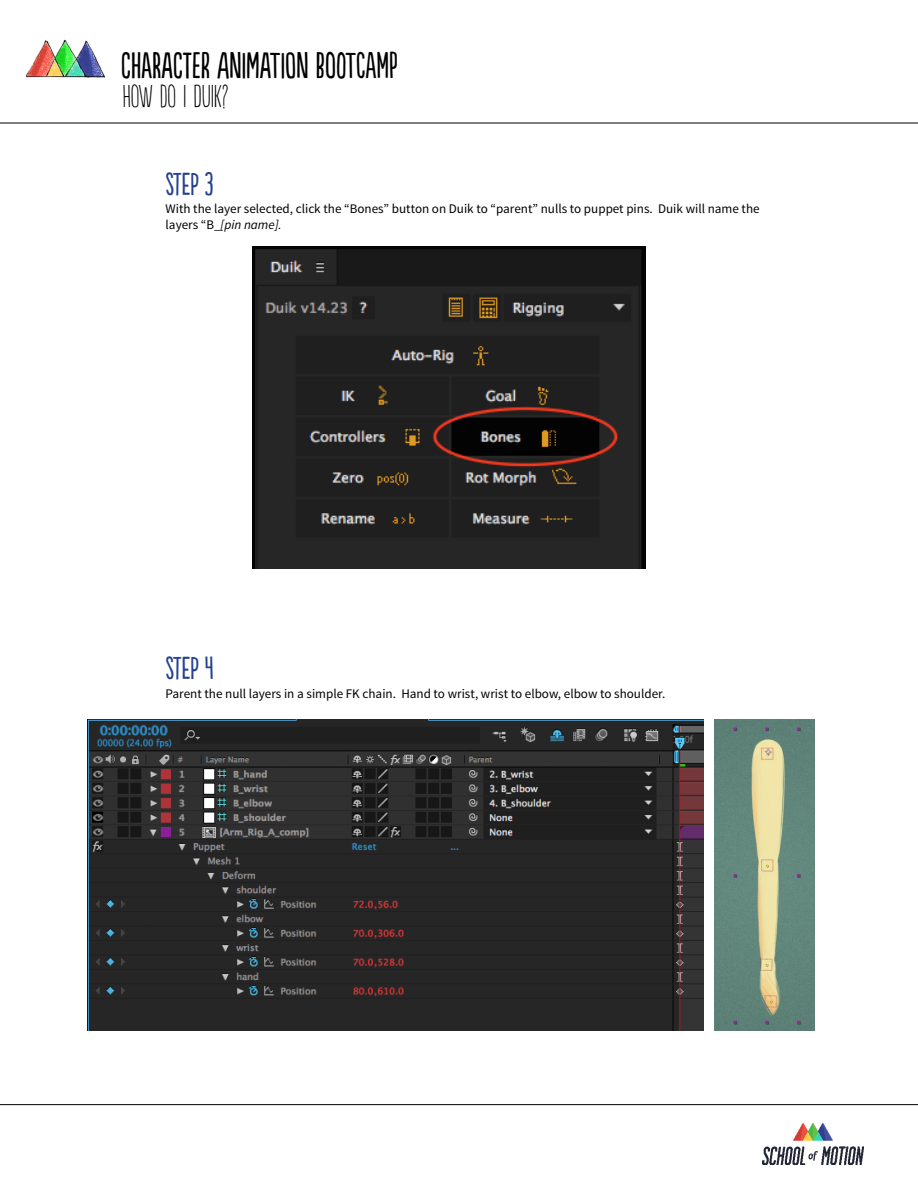
<style>
.page{position:relative;width:918px;height:1188px;background:#fff}
.page>*{position:absolute;margin:0;border:0;box-sizing:border-box;transform-origin:0 0}
.t1{font:34.5px "Populaire";color:#000}
.t2{font:300 30px "Populaire";color:#000}
.t3{font:30px "Populaire";color:#25408f}
.t4{font:13.2px/15.8px "Source Sans Pro";color:#000}
.s1{font-style:italic}
</style>
<div class="page">
<img style="left:763px;top:1124px;width:100px;height:40px">
<hr style="left:0;top:123px;width:918px;height:1px;background:#000">
<hr style="left:0;top:1104px;width:918px;height:1px;background:#000">
<img style="left:25px;top:39px;width:81px;height:39px">
<img style="left:252px;top:247px;width:394px;height:322px">
<img style="left:88px;top:719px;width:616px;height:311px">
<img style="left:715px;top:719px;width:100px;height:311px">
<h1 class="t1" style="left:121px;top:47px;width:278px">CHARACTER ANIMATION BOOTCAMP</h1>
<h2 class="t2" style="left:122px;top:81px;width:107px">HOW DO I DUIK?</h2>
<h2 class="t3" style="left:166px;top:168px;width:50px">STEP 3</h2>
<p class="t4" style="left:166px;top:201px;width:596px">With the layer selected, click the “Bones” button on Duik to “parent” nulls to puppet pins. Duik will name the layers “B_<span class="s1">[pin name].</span></p>
<h2 class="t3" style="left:166px;top:652px;width:50px">STEP 4</h2>
<p class="t4" style="left:166px;top:686px;width:501px">Parent the null layers in a simple FK chain. Hand to wrist, wrist to elbow, elbow to shoulder.</p>
</div>
